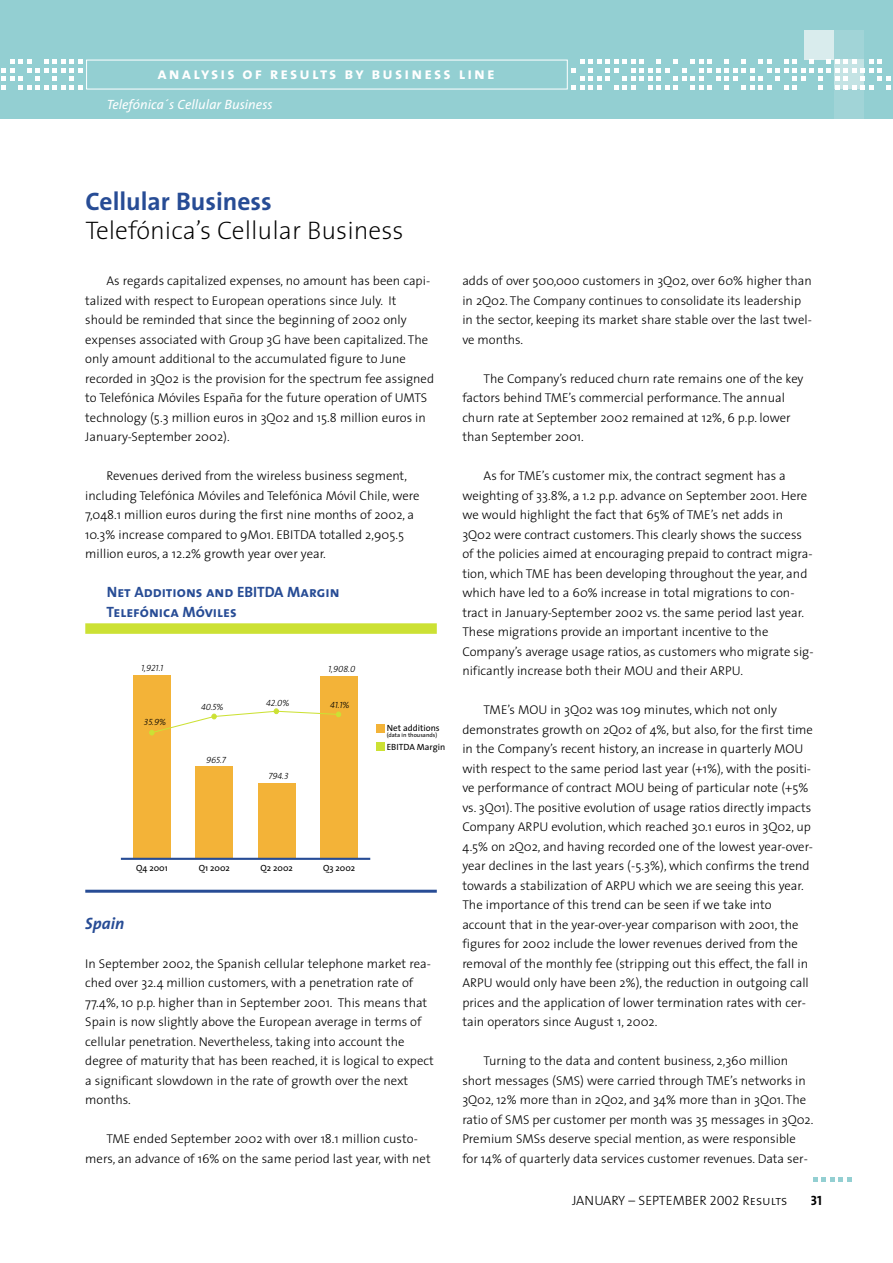
<style>
.page{position:relative;width:893px;height:1263px;background:#fff}
.page>*{position:absolute;margin:0;border:0;box-sizing:border-box;transform-origin:0 0}
.t1{font:200 25.5px "The Sans";color:#000}
.t2{font:700 25.5px "The Sans";color:#274c95}
.t3{font:16.5px "The Sans Bold Caps";letter-spacing:.13em;color:#fff}
.t4{font:italic 700 16.5px "The Sans";color:#274c95}
.t5{font:15px/19.5px "The Sans Bold Caps";color:#274c95}
.t6{font:italic 13.5px "The Sans";color:#fff}
.t7{font:13.5px "The Sans Light Caps";color:#000}
.t8{font:13.5px "The Sans Bold Caps";color:#000}
.t9{font:300 12.75px/19.5px "The Sans";color:#000}
.t10{font:9px "The Sans";color:#000}
.t11{font:italic 9px "The Sans Light Caps";color:#000}
.t12{font:6px "The Sans";color:#000}
</style>
<div class="page">
<div style="left:0;top:0;width:892px;height:119px;background:#93cfd2"></div>
<div style="left:804px;top:30px;width:30px;height:30px;background:#d9eced"></div>
<div style="left:834px;top:30px;width:30px;height:30px;background:#a1d4d7"></div>
<div style="left:834px;top:89px;width:30px;height:30px;background:#a1d4d7"></div>
<svg style="left:813px;top:1178px;width:38px;height:4px"></svg>
<svg style="left:1px;top:60px;width:81px;height:29px"></svg>
<svg style="left:571px;top:60px;width:319px;height:29px"></svg>
<div style="left:86px;top:60px;width:481px;height:29px;border:1px solid #fff"></div>
<div style="left:85px;top:623px;width:352px;height:11px;background:#cce134"></div>
<hr style="left:85px;top:890px;width:352px;height:3px;background:#274c95">
<div style="left:376px;top:725px;width:9px;height:8px;background:#f3b338"></div>
<div style="left:376px;top:743px;width:9px;height:8px;background:#cce134"></div>
<div style="left:133px;top:675px;width:38px;height:184px;background:#f3b338"></div>
<div style="left:196px;top:766px;width:37px;height:93px;background:#f3b338"></div>
<div style="left:258px;top:783px;width:37px;height:76px;background:#f3b338"></div>
<div style="left:320px;top:676px;width:38px;height:183px;background:#f3b338"></div>
<svg style="left:149px;top:709px;width:192px;height:26px"></svg>
<hr style="left:121px;top:858px;width:249px;height:2px;background:#274c95">
<p class="t3" style="left:157px;top:63px;width:339px">analysis of results by business line</p>
<p class="t6" style="left:107px;top:100px;width:167px">Telefónica´s Cellular Business</p>
<h1 class="t2" style="left:85px;top:192px;width:188px">Cellular Business</h1>
<h1 class="t1" style="left:85px;top:221px;width:319px">Telefónica’s Cellular Business</h1>
<p class="t9" style="left:85px;top:272px;width:350px;text-indent:21px">As regards capitalized expenses, no amount has been capi&shy;talized with respect to European operations since July. It should be reminded that since the beginning of 2002 only expenses associated with Group 3G have been capitalized. The only amount additional to the accumulated figure to June recorded in 3Q02 is the provision for the spectrum fee assigned to Telefónica Móviles España for the future operation of UMTS technology (5.3 million euros in 3Q02 and 15.8 million euros in January-September 2002).</p>
<p class="t9" style="left:85px;top:467px;width:336px;text-indent:21px">Revenues derived from the wireless business segment, including Telefónica Móviles and Telefónica Móvil Chile, were 7,048.1 million euros during the first nine months of 2002, a 10.3% increase compared to 9M01. EBITDA totalled 2,905.5 million euros, a 12.2% growth year over year.</p>
<p class="t5" style="left:107px;top:582px;width:235px">Net Additions and EBITDA Margin<br>Telefónica Móviles</p>
<p class="t11" style="left:141px;top:663px;width:24px">1,921.1</p>
<p class="t11" style="left:144px;top:717px;width:24px">35.9%</p>
<p class="t11" style="left:201px;top:702px;width:24px">40.5%</p>
<p class="t11" style="left:206px;top:754px;width:21px">965.7</p>
<p class="t11" style="left:328px;top:664px;width:28px">1,908.0</p>
<p class="t11" style="left:266px;top:698px;width:25px">42.0%</p>
<p class="t11" style="left:330px;top:700px;width:21px">41.1%</p>
<p class="t11" style="left:268px;top:771px;width:22px">794.3</p>
<p class="t10" style="left:387px;top:725px;width:54px">Net additions</p>
<p class="t12" style="left:387px;top:733px;width:52px">(data in thousands)</p>
<p class="t10" style="left:387px;top:743px;width:60px">EBITDA Margin</p>
<p class="t10" style="left:136px;top:865px;width:33px">Q4 2001</p>
<p class="t10" style="left:199px;top:865px;width:33px">Q1 2002</p>
<p class="t10" style="left:260px;top:865px;width:34px">Q2 2002</p>
<p class="t10" style="left:323px;top:865px;width:34px">Q3 2002</p>
<p class="t4" style="left:85px;top:917px;width:41px">Spain</p>
<p class="t9" style="left:85px;top:955px;width:350px">In September 2002, the Spanish cellular telephone market rea&shy;ched over 32.4 million customers, with a penetration rate of 77.4%, 10 p.p. higher than in September 2001. This means that Spain is now slightly above the European average in terms of cellular penetration. Nevertheless, taking into account the degree of maturity that has been reached, it is logical to expect a significant slowdown in the rate of growth over the next months.</p>
<p class="t9" style="left:85px;top:1130px;width:347px;text-indent:21px">TME ended September 2002 with over 18.1 million custo&shy;mers, an advance of 16% on the same period last year, with net</p>
<p class="t9" style="left:462px;top:272px;width:351px">adds of over 500,000 customers in 3Q02, over 60% higher than in 2Q02. The Company continues to consolidate its leadership in the sector, keeping its market share stable over the last twel&shy;ve months.</p>
<p class="t9" style="left:462px;top:370px;width:343px;text-indent:21px">The Company’s reduced churn rate remains one of the key factors behind TME’s commercial performance. The annual churn rate at September 2002 remained at 12%, 6 p.p. lower than September 2001.</p>
<p class="t9" style="left:462px;top:467px;width:352px;text-indent:21px">As for TME’s customer mix, the contract segment has a weighting of 33.8%, a 1.2 p.p. advance on September 2001. Here we would highlight the fact that 65% of TME’s net adds in 3Q02 were contract customers. This clearly shows the success of the policies aimed at encouraging prepaid to contract migra&shy;tion, which TME has been developing throughout the year, and which have led to a 60% increase in total migrations to con&shy;tract in January-September 2002 vs. the same period last year.<br>These migrations provide an important incentive to the Company’s average usage ratios, as customers who migrate sig&shy;nificantly increase both their MOU and their ARPU.</p>
<p class="t9" style="left:462px;top:701px;width:352px;text-indent:21px">TME’s MOU in 3Q02 was 109 minutes, which not only demonstrates growth on 2Q02 of 4%, but also, for the first time in the Company’s recent history, an increase in quarterly MOU with respect to the same period last year (+1%), with the positi&shy;ve performance of contract MOU being of particular note (+5% vs. 3Q01). The positive evolution of usage ratios directly impacts Company ARPU evolution, which reached 30.1 euros in 3Q02, up 4.5% on 2Q02, and having recorded one of the lowest year-over&shy;year declines in the last years (-5.3%), which confirms the trend towards a stabilization of ARPU which we are seeing this year.<br>The importance of this trend can be seen if we take into account that in the year-over-year comparison with 2001, the figures for 2002 include the lower revenues derived from the removal of the monthly fee (stripping out this effect, the fall in ARPU would only have been 2%), the reduction in outgoing call prices and the application of lower termination rates with cer&shy;tain operators since August 1, 2002.</p>
<p class="t9" style="left:462px;top:1052px;width:352px;text-indent:21px">Turning to the data and content business, 2,360 million short messages (SMS) were carried through TME’s networks in 3Q02, 12% more than in 2Q02, and 34% more than in 3Q01. The ratio of SMS per customer per month was 35 messages in 3Q02.<br>Premium SMSs deserve special mention, as were responsible for 14% of quarterly data services customer revenues. Data ser-</p>
<p class="t7" style="left:572px;top:1192px;width:217px">JANUARY – SEPTEMBER 2002 Results</p>
<p class="t8" style="left:810px;top:1192px;width:13px">31</p>
</div>
